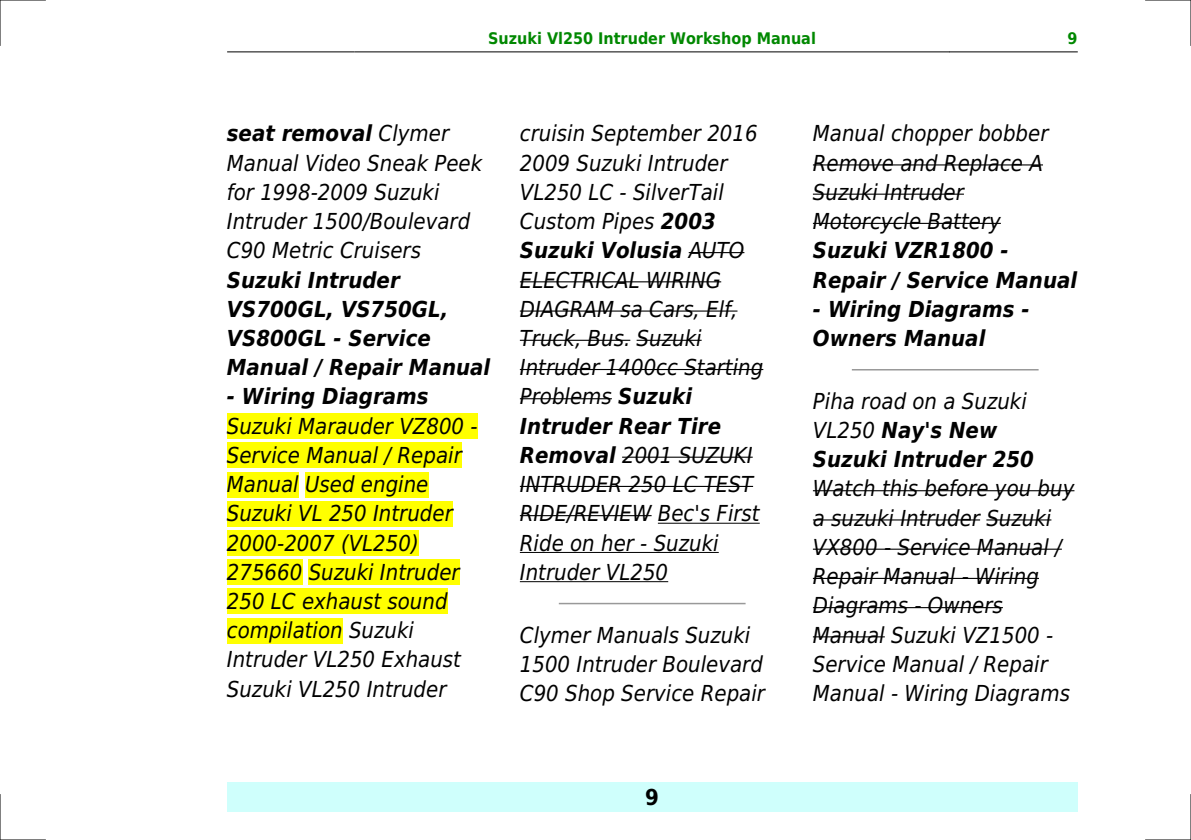
<style>
.page{position:relative;width:1191px;height:840px;background:#fff}
.page>*{position:absolute;margin:0;border:0;box-sizing:border-box;transform-origin:0 0}
.t1{font:italic 22px/29.2px "DejaVu Sans Condensed";color:#000}
.t2{font:italic 700 22px/29.2px "DejaVu Sans Condensed";color:#000}
.t3{font:700 22px "DejaVu Sans Condensed";color:#000}
.t4{font:700 16px "DejaVu Sans Condensed";color:#080}
.s1{font-weight:700}
.s2{font-weight:400}
</style>
<div class="page">
<hr style="left:227px;top:51px;width:127px;height:1px;background:#000">
<hr style="left:355px;top:51px;width:594px;height:1px;background:#000">
<hr style="left:950px;top:51px;width:127px;height:1px;background:#000">
<div style="left:227px;top:782px;width:850px;height:29px;background:#cffffc"></div>
<div style="left:227px;top:413px;width:251px;height:25px;background:#ff0"></div>
<div style="left:227px;top:442px;width:235px;height:26px;background:#ff0"></div>
<div style="left:227px;top:471px;width:72px;height:26px;background:#ff0"></div>
<div style="left:305px;top:471px;width:123px;height:26px;background:#ff0"></div>
<div style="left:227px;top:500px;width:226px;height:26px;background:#ff0"></div>
<div style="left:227px;top:530px;width:192px;height:25px;background:#ff0"></div>
<div style="left:227px;top:559px;width:75px;height:25px;background:#ff0"></div>
<div style="left:309px;top:559px;width:151px;height:25px;background:#ff0"></div>
<div style="left:227px;top:588px;width:220px;height:26px;background:#ff0"></div>
<div style="left:227px;top:617px;width:116px;height:26px;background:#ff0"></div>
<hr style="left:688px;top:252px;width:56px;height:1px;background:#000">
<hr style="left:520px;top:281px;width:201px;height:1px;background:#000">
<hr style="left:520px;top:310px;width:217px;height:1px;background:#000">
<hr style="left:520px;top:339px;width:110px;height:1px;background:#000">
<hr style="left:636px;top:339px;width:65px;height:1px;background:#000">
<hr style="left:520px;top:369px;width:243px;height:1px;background:#000">
<hr style="left:520px;top:398px;width:92px;height:1px;background:#000">
<hr style="left:622px;top:456px;width:130px;height:1px;background:#000">
<hr style="left:520px;top:485px;width:233px;height:1px;background:#000">
<hr style="left:520px;top:515px;width:131px;height:1px;background:#000">
<hr style="left:658px;top:522px;width:101px;height:1px;background:#000">
<hr style="left:520px;top:551px;width:199px;height:1px;background:#000">
<hr style="left:520px;top:581px;width:148px;height:1px;background:#000">
<hr style="left:559px;top:602px;width:186px;height:2px;background:#999">
<hr style="left:813px;top:164px;width:230px;height:1px;background:#000">
<hr style="left:813px;top:193px;width:151px;height:2px;background:#000">
<hr style="left:813px;top:223px;width:188px;height:1px;background:#000">
<hr style="left:852px;top:369px;width:185px;height:1px;background:#999">
<hr style="left:813px;top:490px;width:261px;height:1px;background:#000">
<hr style="left:813px;top:519px;width:167px;height:1px;background:#000">
<hr style="left:986px;top:519px;width:65px;height:1px;background:#000">
<hr style="left:813px;top:548px;width:248px;height:1px;background:#000">
<hr style="left:813px;top:577px;width:226px;height:1px;background:#000">
<hr style="left:813px;top:606px;width:190px;height:2px;background:#000">
<hr style="left:813px;top:636px;width:71px;height:1px;background:#000">
<hr style="left:0;top:0;width:45px;height:1px;background:#000">
<hr style="left:1145px;top:0;width:46px;height:1px;background:#000">
<hr style="left:0;top:839px;width:45px;height:1px;background:#000">
<hr style="left:1145px;top:839px;width:46px;height:1px;background:#000">
<hr style="left:0;top:0;width:1px;height:45px;background:#000">
<hr style="left:0;top:794px;width:1px;height:45px;background:#000">
<hr style="left:1190px;top:0;width:1px;height:45px;background:#000">
<hr style="left:1190px;top:794px;width:1px;height:45px;background:#000">
<p class="t4" style="left:488px;top:29px;width:329px">Suzuki Vl250 Intruder Workshop Manual</p>
<p class="t4" style="left:1067px;top:29px;width:12px">9</p>
<p class="t1" style="left:227px;top:119px;width:257px"><span class="s1">seat removal</span> Clymer<br>Manual Video Sneak Peek for 1998-2009 Suzuki<br>Intruder 1500/Boulevard<br>C90 Metric Cruisers</p>
<p class="t2" style="left:227px;top:265px;width:265px">Suzuki Intruder<br>VS700GL, VS750GL,<br>VS800GL - Service<br>Manual / Repair Manual</p>
<p class="t2" style="left:227px;top:382px;width:203px">- Wiring Diagrams</p>
<p class="t1" style="left:227px;top:411px;width:252px">Suzuki Marauder VZ800 -<br>Service Manual / Repair<br>Manual Used engine<br>Suzuki VL 250 Intruder<br>2000-2007 (VL250)<br>275660 Suzuki Intruder<br>250 LC exhaust sound compilation Suzuki<br>Intruder VL250 Exhaust<br>Suzuki VL250 Intruder</p>
<p class="t1" style="left:520px;top:119px;width:245px">cruisin September 2016<br>2009 Suzuki Intruder<br>VL250 LC - SilverTail<br>Custom Pipes <span class="s1">2003<br>Suzuki Volusia</span> AUTO<br>ELECTRICAL WIRING<br>DIAGRAM sa Cars, Elf,<br>Truck, Bus. Suzuki<br>Intruder 1400cc Starting<br>Problems <span class="s1">Suzuki<br>Intruder Rear Tire<br>Removal</span> 2001 SUZUKI<br>INTRUDER 250 LC TEST<br>RIDE/REVIEW Bec's First<br>Ride on her - Suzuki<br>Intruder VL250</p>
<p class="t1" style="left:520px;top:620px;width:247px">Clymer Manuals Suzuki<br>1500 Intruder Boulevard<br>C90 Shop Service Repair</p>
<p class="t3" style="left:645px;top:783px;width:15px">9</p>
<p class="t1" style="left:813px;top:119px;width:237px">Manual chopper bobber<br>Remove and Replace A<br>Suzuki Intruder<br>Motorcycle Battery</p>
<p class="t2" style="left:813px;top:236px;width:266px">Suzuki VZR1800 -<br>Repair / Service Manual</p>
<p class="t2" style="left:813px;top:294px;width:218px">- Wiring Diagrams -<br>Owners Manual</p>
<p class="t2" style="left:813px;top:386px;width:223px"><span class="s2">Piha road on a Suzuki<br>VL250</span> Nay's New<br>Suzuki Intruder 250</p>
<p class="t1" style="left:813px;top:474px;width:263px">Watch this before you buy a suzuki Intruder Suzuki<br>VX800 - Service Manual /<br>Repair Manual - Wiring<br>Diagrams - Owners<br>Manual Suzuki VZ1500 -<br>Service Manual / Repair<br>Manual - Wiring Diagrams</p>
</div>
